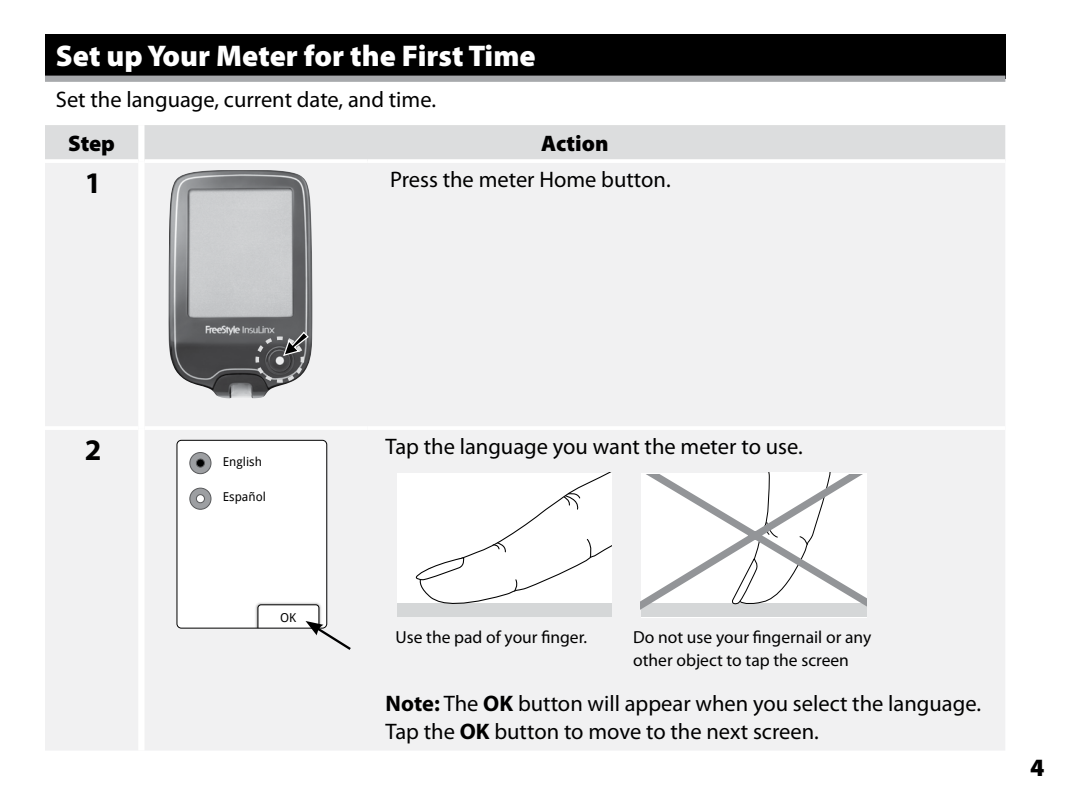
<style>
.page{position:relative;width:1080px;height:810px;background:#fff}
.page>*{position:absolute;margin:0;border:0;box-sizing:border-box;transform-origin:0 0}
.t1{font:900 30px "Myriad Pro";color:#fff}
.t2{font:700 30px "Myriad Pro";color:#000}
.t3{font:900 25px "Myriad Pro";color:#000}
.t4{font:22.5px/27.5px "Myriad Pro";color:#000}
.t5{font:900 22.5px "Myriad Pro";color:#000}
.t6{font:17.5px/22.5px "Myriad Pro";color:#000}
.t7{font:12.25px "Droid Sans";color:#000}
.s1{font-weight:700}
</style>
<div class="page">
<div style="left:45px;top:34px;width:960px;height:45px;background:#000"></div>
<div style="left:45px;top:76px;width:960px;height:6px;background:#a7a9ac"></div>
<div style="left:45px;top:125px;width:960px;height:34px;background:#dcddde"></div>
<div style="left:45px;top:163px;width:960px;height:587px;background:#f1f1f2"></div>
<hr style="left:45px;top:426px;width:93px;height:4px;background:#fff">
<hr style="left:145px;top:426px;width:223px;height:4px;background:#fff">
<hr style="left:368px;top:426px;width:637px;height:4px;background:#fff">
<div style="left:138px;top:428px;width:7px;height:323px;background:#fff"></div>
<div style="left:138px;top:125px;width:7px;height:36px;background:#fff"></div>
<div style="left:138px;top:161px;width:7px;height:267px;background:#fff"></div>
<img style="left:168px;top:170px;width:145px;height:228px">
<svg style="left:254px;top:331px;width:56px;height:54px"></svg>
<div style="left:177px;top:440px;width:150px;height:188px;background:#fff;border-radius:4px"></div>
<img style="left:255px;top:602px;width:64px;height:25px">
<div style="left:176px;top:440px;width:151px;height:189px;border:1px solid #000;border-radius:4px"></div>
<div style="left:190px;top:488px;width:21px;height:21px;background:#9d9fa2;border-radius:50%"></div>
<div style="left:189px;top:488px;width:22px;height:22px;border:1px solid #58595b;border-radius:50%"></div>
<div style="left:196px;top:495px;width:8px;height:8px;background:#fff;border-radius:50%"></div>
<div style="left:196px;top:494px;width:9px;height:9px;border:1px solid #58595b;border-radius:50%"></div>
<div style="left:190px;top:453px;width:21px;height:21px;background:#9d9fa2;border-radius:50%"></div>
<div style="left:189px;top:452px;width:22px;height:22px;border:1px solid #58595b;border-radius:50%"></div>
<div style="left:196px;top:459px;width:8px;height:8px;background:#000;border-radius:50%"></div>
<div style="left:196px;top:459px;width:9px;height:9px;border:1px solid #58595b;border-radius:50%"></div>
<svg style="left:258px;top:604px;width:95px;height:48px"></svg>
<div style="left:397px;top:473px;width:215px;height:144px;background:#fff"></div>
<div style="left:397px;top:603px;width:215px;height:14px;background:#d5d7d8"></div>
<svg style="left:415px;top:473px;width:197px;height:131px"></svg>
<svg style="left:641px;top:473px;width:225px;height:144px"></svg>
<h1 class="t1" style="left:56px;top:36px;width:481px">Set up Your Meter for the First Time</h1>
<p class="t4" style="left:56px;top:85px;width:380px">Set the language, current date, and time.</p>
<p class="t5" style="left:68px;top:128px;width:48px">Step</p>
<p class="t5" style="left:541px;top:128px;width:69px">Action</p>
<h1 class="t2" style="left:85px;top:163px;width:18px">1</h1>
<p class="t4" style="left:390px;top:165px;width:280px">Press the meter Home button.</p>
<h1 class="t2" style="left:85px;top:430px;width:18px">2</h1>
<p class="t7" style="left:223px;top:454px;width:41px">English</p>
<p class="t7" style="left:223px;top:490px;width:45px">Español</p>
<p class="t7" style="left:280px;top:611px;width:18px">OK</p>
<p class="t4" style="left:386px;top:432px;width:417px">Tap the language you want the meter to use.</p>
<p class="t6" style="left:396px;top:626px;width:192px">Use the pad of your finger.</p>
<p class="t6" style="left:633px;top:626px;width:240px">Do not use your fingernail or any other object to tap the screen</p>
<p class="t4" style="left:386px;top:690px;width:595px"><span class="s1">Note:</span> The <span class="s1">OK</span> button will appear when you select the language.<br>Tap the <span class="s1">OK</span> button to move to the next screen.</p>
<p class="t3" style="left:1030px;top:751px;width:16px">4</p>
</div>
